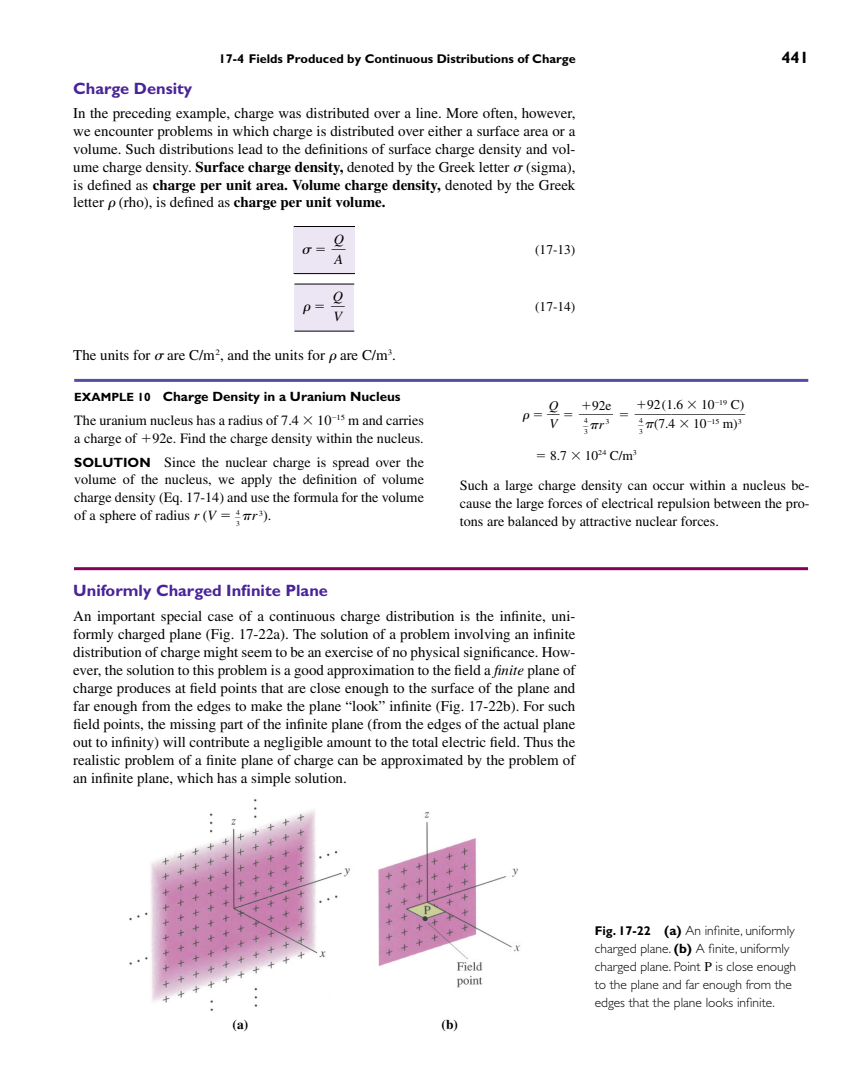
<style>
.page{position:relative;width:864px;height:1080px;background:#fff}
.page>*{position:absolute;margin:0;border:0;box-sizing:border-box;transform-origin:0 0}
.t1{font:700 16.5px "Gill Sans Std";color:#482498}
.t2{font:700 16.5px "Gill Sans Std";color:#000}
.t3{font:15px/18px "Times";color:#000;text-align:justify}
.t4{font:14.25px/18px "Times";color:#000;text-align:justify}
.t5{font:italic 14.25px/20px "Times";color:#000}
.t6{font:300 13.5px/18px "Gill Sans Std";color:#000}
.t7{font:13.5px "Times";color:#000}
.t8{font:700 13.5px "Gill Sans Std";color:#000}
.t9{font:700 13.5px "Times";color:#000}
.t10{font:italic 13.5px/18.6px "Times";color:#000}
.t11{font:700 12.75px "Gill Sans Std";color:#000}
.t12{font:7.5px/10.5px "Times";color:#000}
.s1{font-weight:700}
.s2{font-size:12px}
.s3{font-family:"Gill Sans Std";font-weight:700;font-size:13.5px}
.s4{font-style:italic}
.s5{font-weight:700;font-size:12.75px}
.s6{font-family:"Times";font-weight:400}
</style>
<div class="page">
<div style="left:294px;top:284px;width:60px;height:47px;background:#ece6f4"></div>
<div style="left:294px;top:227px;width:61px;height:46px;background:#ece6f4"></div>
<hr style="left:294px;top:226px;width:61px;height:1px;background:#000">
<hr style="left:294px;top:273px;width:61px;height:1px;background:#000">
<hr style="left:294px;top:284px;width:60px;height:1px;background:#000">
<hr style="left:294px;top:331px;width:60px;height:1px;background:#000">
<hr style="left:74px;top:379px;width:734px;height:3px;background:#544ea6">
<hr style="left:74px;top:567px;width:734px;height:3px;background:#83005c">
<img style="left:129px;top:799px;width:221px;height:212px">
<img style="left:378px;top:811px;width:142px;height:177px">
<p class="t11" style="left:219px;top:53px;width:359px">17-4 Fields Produced by Continuous Distributions of Charge</p>
<p class="t2" style="left:782px;top:51px;width:29px">441</p>
<p class="t1" style="left:73px;top:82px;width:121px">Charge Density</p>
<p class="t3" style="left:73px;top:105px;width:504px">In the preceding example, charge was distributed over a line. More often, however, we encounter problems in which charge is distributed over either a surface area or a volume. Such distributions lead to the definitions of surface charge density and vol&shy;ume charge density. <span class="s1">Surface charge density,</span> denoted by the Greek letter ▲(sigma), is defined as <span class="s1">charge per unit area. Volume charge density,</span> denoted by the Greek letter (rho), is defined as <span class="s1">charge per unit volume.</span></p>
<p class="t7" style="left:535px;top:245px;width:42px">(17-13)</p>
<p class="t5" style="left:334px;top:230px;width:12px">Q<br>A</p>
<p class="t5" style="left:333px;top:288px;width:12px">Q<br>V</p>
<p class="t7" style="left:535px;top:302px;width:42px">(17-14)</p>
<p class="t3" style="left:73px;top:347px;width:324px">The units for ▲are C/m<sup>2</sup>, and the units for are C/m<sup>3</sup>.</p>
<p class="t8" style="left:74px;top:391px;width:328px"><span class="s2">EXAMPLE 10</span> Charge Density in a Uranium Nucleus</p>
<p class="t4" style="left:74px;top:412px;width:351px">The uranium nucleus has a radius of 7.4 ✓ 10 <sup>15</sup> m and carries a charge of 92e. Find the charge density within the nucleus.</p>
<p class="t4" style="left:74px;top:454px;width:351px"><span class="s3">SOLUTION</span> Since the nuclear charge is spread over the volume of the nucleus, we apply the definition of volume charge density (Eq. 17-14) and use the formula for the volume of a sphere of radius <span class="s4">r</span> (<span class="s4">V</span></p>
<p class="t12" style="left:236px;top:508px;width:5px">4</p>
<p class="t4" style="left:236px;top:508px;width:37px"><sub>3</sub> <span class="s4">r</span><sup>3</sup>).</p>
<p class="t7" style="left:647px;top:400px;width:99px">92(1.6 ✓ 10 <sup>19</sup> C)</p>
<p class="t7" style="left:592px;top:400px;width:21px">92e</p>
<p class="t12" style="left:584px;top:416px;width:27px">4<br>3 <sup>r</sup><sup>3</sup></p>
<p class="t10" style="left:549px;top:397px;width:11px">Q<br>V</p>
<p class="t7" style="left:550px;top:451px;width:88px">8.7 ✓ 10<sup>24</sup> C/m<sup>3</sup></p>
<p class="t4" style="left:460px;top:477px;width:351px">Such a large charge density can occur within a nucleus be&shy;cause the large forces of electrical repulsion between the pro&shy;tons are balanced by attractive nuclear forces.</p>
<p class="t12" style="left:639px;top:416px;width:5px">4</p>
<p class="t7" style="left:639px;top:419px;width:104px"><sub>3</sub> (7.4 ✓ 10 <sup>15</sup> m)<sup>3</sup></p>
<p class="t1" style="left:73px;top:584px;width:256px">Uniformly Charged Infinite Plane</p>
<p class="t3" style="left:73px;top:609px;width:504px">An important special case of a continuous charge distribution is the infinite, uni&shy;formly charged plane (Fig. 17-22a). The solution of a problem involving an infinite distribution of charge might seem to be an exercise of no physical significance. How&shy;ever, the solution to this problem is a good approximation to the field a <span class="s4">finite</span> plane of charge produces at field points that are close enough to the surface of the plane and far enough from the edges to make the plane “look” infinite (Fig. 17-22b). For such field points, the missing part of the infinite plane (from the edges of the actual plane out to infinity) will contribute a negligible amount to the total electric field. Thus the realistic problem of a finite plane of charge can be approximated by the problem of an infinite plane, which has a simple solution.</p>
<p class="t9" style="left:233px;top:1019px;width:17px">(a)</p>
<p class="t9" style="left:442px;top:1019px;width:18px">(b)</p>
<p class="t6" style="left:595px;top:923px;width:203px"><span class="s5">Fig. 17-22</span> <span class="s1">(a)</span> An infinite, uniformly charged plane. <span class="s1">(b)</span> A finite, uniformly charged plane. Point <span class="s6">P</span> is close enough to the plane and far enough from the edges that the plane looks infinite.</p>
</div>
